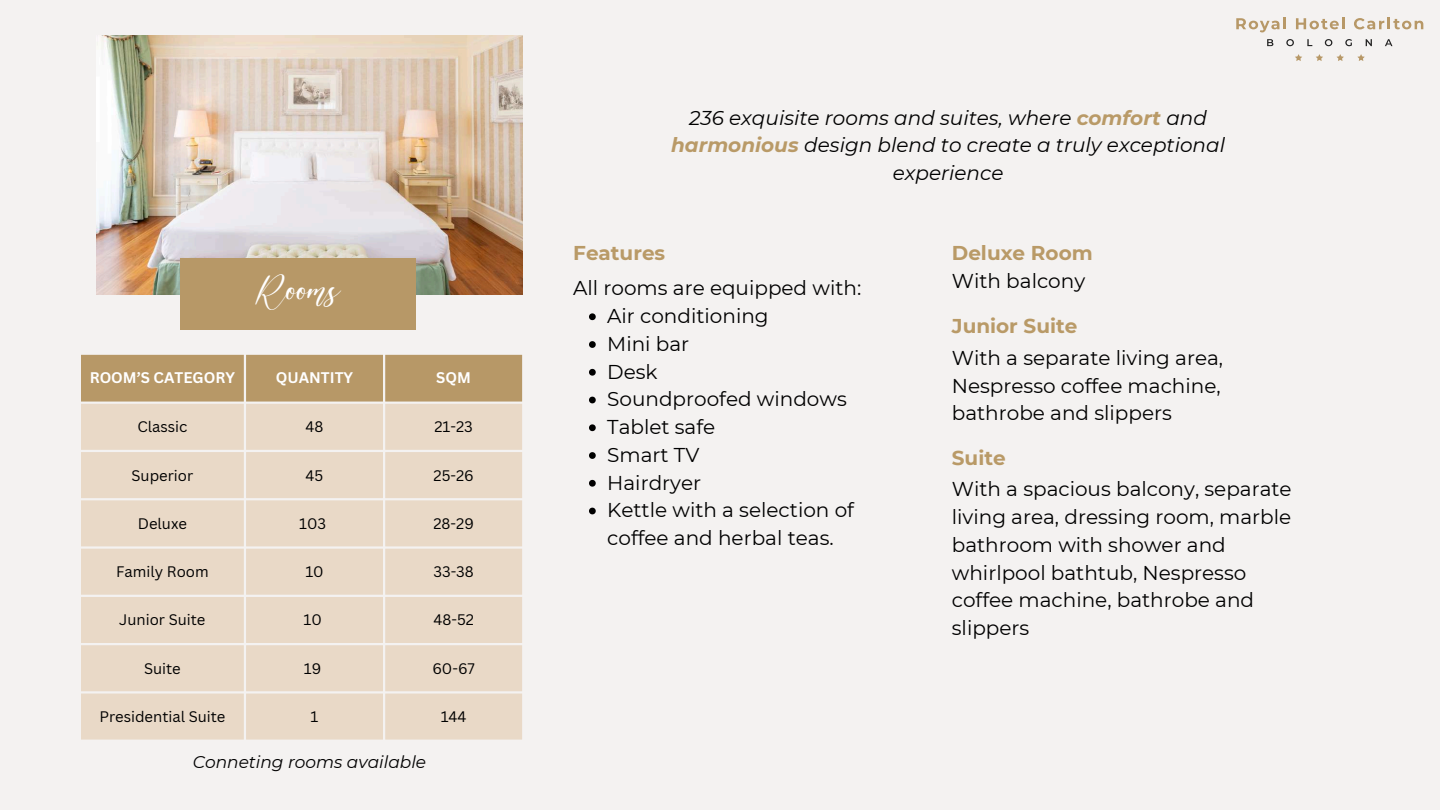
<style>
.page{position:relative;width:1440px;height:810px;background:#f4f2f1}
.page>*{position:absolute;margin:0;border:0;box-sizing:border-box;transform-origin:0 0}
.t1{font:48.7px "Elegante";color:#fff}
.t2{font:20px/27.8px "Montserrat";color:#000}
.t3{font:italic 20px/27.8px "Montserrat";color:#000;text-align:center}
.t4{font:700 20px "Montserrat";color:#b99a67}
.t5{font:italic 17px "Montserrat";color:#000}
.t6{font:700 15px "Canva Sans";color:#fff}
.t7{font:14.9px "Canva Sans";color:#000}
.s1{font-weight:700;color:#b99a67}
</style>
<div class="page">
<div style="left:81px;top:355px;width:441px;height:47px;background:#b79867"></div>
<div style="left:81px;top:404px;width:441px;height:336px;background:#e9d9c7"></div>
<svg style="left:589px;top:313px;width:7px;height:7px"></svg>
<svg style="left:589px;top:341px;width:7px;height:7px"></svg>
<svg style="left:589px;top:369px;width:7px;height:7px"></svg>
<svg style="left:589px;top:397px;width:7px;height:6px"></svg>
<svg style="left:589px;top:424px;width:7px;height:7px"></svg>
<svg style="left:589px;top:452px;width:7px;height:7px"></svg>
<svg style="left:589px;top:480px;width:7px;height:7px"></svg>
<svg style="left:589px;top:508px;width:7px;height:6px"></svg>
<svg style="left:1236px;top:18px;width:50px;height:14px"></svg>
<svg style="left:1296px;top:18px;width:49px;height:11px"></svg>
<svg style="left:1354px;top:18px;width:69px;height:11px"></svg>
<svg style="left:1295px;top:54px;width:7px;height:7px"></svg>
<svg style="left:1316px;top:54px;width:7px;height:7px"></svg>
<svg style="left:1337px;top:54px;width:7px;height:7px"></svg>
<svg style="left:1357px;top:54px;width:8px;height:7px"></svg>
<svg style="left:1267px;top:39px;width:6px;height:7px"></svg>
<svg style="left:1286px;top:39px;width:8px;height:7px"></svg>
<svg style="left:1307px;top:39px;width:5px;height:7px"></svg>
<svg style="left:1325px;top:39px;width:7px;height:7px"></svg>
<svg style="left:1345px;top:39px;width:7px;height:7px"></svg>
<svg style="left:1366px;top:39px;width:6px;height:7px"></svg>
<svg style="left:1385px;top:39px;width:7px;height:7px"></svg>
<img style="left:97px;top:35px;width:425px;height:259px">
<div style="left:181px;top:258px;width:235px;height:72px;background:#b79867"></div>
<h1 class="t1" style="left:257px;top:266px;width:84px">Rooms</h1>
<p class="t6" style="left:90px;top:367px;width:147px">ROOM’S CATEGORY</p>
<p class="t6" style="left:276px;top:367px;width:79px">QUANTITY</p>
<p class="t6" style="left:436px;top:367px;width:36px">SQM</p>
<p class="t7" style="left:137px;top:416px;width:52px">Classic</p>
<p class="t7" style="left:306px;top:416px;width:19px">48</p>
<p class="t7" style="left:434px;top:416px;width:40px">21-23</p>
<p class="t7" style="left:132px;top:465px;width:63px">Superior</p>
<p class="t7" style="left:306px;top:465px;width:19px">45</p>
<p class="t7" style="left:434px;top:465px;width:42px">25-26</p>
<p class="t7" style="left:138px;top:513px;width:51px">Deluxe</p>
<p class="t7" style="left:299px;top:513px;width:28px">103</p>
<p class="t7" style="left:433px;top:513px;width:42px">28-29</p>
<p class="t7" style="left:116px;top:561px;width:94px">Family Room</p>
<p class="t7" style="left:305px;top:561px;width:20px">10</p>
<p class="t7" style="left:433px;top:561px;width:42px">33-38</p>
<p class="t7" style="left:119px;top:610px;width:88px">Junior Suite</p>
<p class="t7" style="left:304px;top:610px;width:20px">10</p>
<p class="t7" style="left:433px;top:610px;width:42px">48-52</p>
<p class="t7" style="left:144px;top:658px;width:38px">Suite</p>
<p class="t7" style="left:304px;top:658px;width:19px">19</p>
<p class="t7" style="left:432px;top:658px;width:44px">60-67</p>
<p class="t7" style="left:99px;top:706px;width:128px">Presidential Suite</p>
<p class="t7" style="left:311px;top:706px;width:9px">1</p>
<p class="t7" style="left:441px;top:706px;width:27px">144</p>
<p class="t5" style="left:193px;top:752px;width:235px">Conneting rooms available</p>
<p class="t3" style="left:671px;top:103px;width:555px">236 exquisite rooms and suites, where <span class="s1">comfort</span> and <span class="s1">harmonious</span> design blend to create a truly exceptional experience</p>
<p class="t4" style="left:573px;top:241px;width:94px">Features</p>
<p class="t2" style="left:607px;top:274px;width:256px;text-indent:-34px">All rooms are equipped with:<br>Air conditioning<br>Mini bar<br>Desk<br>Soundproofed windows<br>Tablet safe<br>Smart TV<br>Hairdryer<br>Kettle with a selection of coffee and herbal teas.</p>
<p class="t4" style="left:952px;top:241px;width:142px">Deluxe Room</p>
<p class="t2" style="left:952px;top:267px;width:135px">With balcony</p>
<p class="t4" style="left:952px;top:314px;width:127px">Junior Suite</p>
<p class="t2" style="left:952px;top:344px;width:273px">With a separate living area,<br>Nespresso coffee machine, bathrobe and slippers</p>
<p class="t4" style="left:952px;top:446px;width:55px">Suite</p>
<p class="t2" style="left:952px;top:475px;width:341px">With a spacious balcony, separate living area, dressing room, marble bathroom with shower and whirlpool bathtub, Nespresso coffee machine, bathrobe and slippers</p>
</div>
